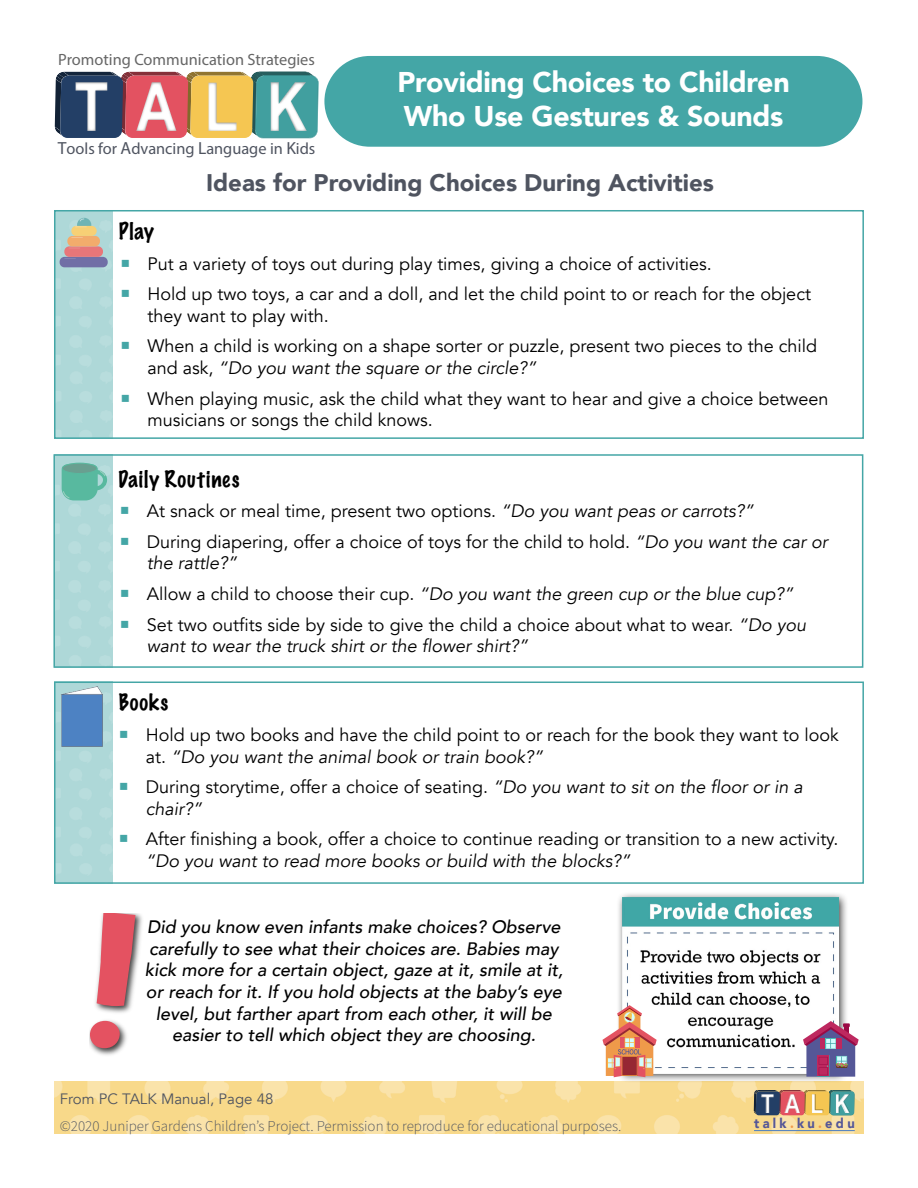
<style>
.page{position:relative;width:918px;height:1188px;background:#fff}
.page>*{position:absolute;margin:0;border:0;box-sizing:border-box;transform-origin:0 0}
.t1{font:700 67.8px "Arial Narrow";color:#fff}
.t2{font:900 28.5px/34.2px "Avenir";letter-spacing:-.01em;color:#fff}
.t3{font:700 25.95px "Arial Narrow";color:#fff}
.t4{font:900 24px "Avenir";color:#4f5460}
.t5{font:100 21px "Marker Felt";letter-spacing:.05em;color:#000}
.t6{font:18px/21.6px "Avenir";color:#000}
.t7{font:italic 500 18px/21.6px "Avenir";color:#000;text-align:center}
.t8{font:italic 18px "Avenir";color:#000}
.t9{font:16.35px "Myriad Pro";color:#666}
.t10{font:16.35px "Myriad Pro";color:#4f5460}
.t11{font:300 15px "Source Sans Pro";color:#4f5460}
.t12{font:15px "Avenir";color:#4f5460}
.t13{font:900 13.65px "Avenir";letter-spacing:.255em;color:#555797;scale:.94 1}
.s1{font-size:17.55px}
.s2{font-style:italic}
.s3{font-style:normal}
.s4{color:#ef9a4a}
</style>
<div class="page">
<img style="left:54px;top:1082px;width:810px;height:52px">
<svg style="left:55px;top:72px;width:263px;height:66px;background:#8a7a6c"></svg>
<svg style="left:754px;top:1090px;width:101px;height:25px;background:#8a7a69"></svg>
<hr style="left:754px;top:1130px;width:101px;height:1px;background:#4e82c3">
<img style="left:57px;top:685px;width:56px;height:196px">
<div style="left:54px;top:682px;width:810px;height:202px;border:2px solid #44a6a6"></div>
<img style="left:56px;top:457px;width:56px;height:208px">
<div style="left:53px;top:454px;width:810px;height:214px;border:2px solid #44a6a6"></div>
<img style="left:57px;top:213px;width:56px;height:223px">
<div style="left:616px;top:891px;width:233px;height:193px;background:#000;opacity:.75"></div>
<img style="left:623px;top:897px;width:216px;height:176px">
<div style="left:324px;top:56px;width:538px;height:91px;background:#44a6a6;border-radius:45px"></div>
<div style="left:60px;top:257px;width:48px;height:10px;background:#716fa6;border-radius:5px"></div>
<div style="left:64px;top:246px;width:39px;height:11px;background:#e87679;border-radius:5px"></div>
<div style="left:67px;top:236px;width:33px;height:10px;background:#f2ac6c;border-radius:5px"></div>
<div style="left:71px;top:226px;width:26px;height:10px;background:#f7d075;border-radius:5px"></div>
<svg style="left:64px;top:258px;width:12px;height:1px"></svg>
<svg style="left:71px;top:237px;width:12px;height:1px"></svg>
<svg style="left:75px;top:218px;width:16px;height:10px"></svg>
<div style="left:62px;top:463px;width:35px;height:11px;background:#63bba4;border-radius:50%"></div>
<div style="left:62px;top:463px;width:36px;height:11px;border:1px solid #58b99f;border-radius:50%"></div>
<svg style="left:62px;top:464px;width:45px;height:36px;background:#6bbba7"></svg>
<img style="left:60px;top:686px;width:43px;height:60px">
<svg style="left:602px;top:1005px;width:55px;height:72px"></svg>
<svg style="left:803px;top:1021px;width:56px;height:56px"></svg>
<div style="left:54px;top:210px;width:810px;height:229px;border:2px solid #44a6a6"></div>
<img style="left:91px;top:914px;width:51px;height:141px">
<svg style="left:90px;top:914px;width:45px;height:134px"></svg>
<p class="t9" style="left:58px;top:50px;width:258px">Promoting Communication Strategies</p>
<h1 class="t1" style="left:74px;top:56px;width:234px">TALK</h1>
<p class="t10" style="left:58px;top:139px;width:259px"><span class="s1">T</span>ools for <span class="s1">A</span>dvancing <span class="s1">L</span>anguage in <span class="s1">K</span>ids</p>
<p class="t2" style="left:398px;top:64px;width:394px">Providing Choices to Children<br>Who Use Gestures &amp; Sounds</p>
<p class="t4" style="left:206px;top:162px;width:510px">Ideas for Providing Choices During Activities</p>
<p class="t5" style="left:119px;top:214px;width:37px">Play</p>
<p class="t6" style="left:147px;top:253px;width:566px">Put a variety of toys out during play times, giving a choice of activities.</p>
<p class="t6" style="left:147px;top:284px;width:665px">Hold up two toys, a car and a doll, and let the child point to or reach for the object they want to play with.</p>
<p class="t6" style="left:147px;top:336px;width:671px">When a child is working on a shape sorter or puzzle, present two pieces to the child and ask, <span class="s2">“Do you want the square or the circle?”</span></p>
<p class="t6" style="left:147px;top:388px;width:683px">When playing music, ask the child what they want to hear and give a choice between musicians or songs the child knows.</p>
<p class="t5" style="left:118px;top:462px;width:123px">Daily Routines</p>
<p class="t6" style="left:147px;top:501px;width:609px">At snack or meal time, present two options. <span class="s2">“Do you want peas or carrots?”</span></p>
<p class="t6" style="left:147px;top:531px;width:682px">During diapering, offer a choice of toys for the child to hold. <span class="s2">“Do you want the car or the rattle?”</span></p>
<p class="t8" style="left:147px;top:583px;width:648px"><span class="s3">Allow a child to choose their cup.</span> “Do you want the green cup or the blue cup?”</p>
<p class="t6" style="left:147px;top:614px;width:661px">Set two outfits side by side to give the child a choice about what to wear. <span class="s2">“Do you want to wear the truck shirt or the flower shirt?”</span></p>
<p class="t5" style="left:119px;top:686px;width:51px">Books</p>
<p class="t6" style="left:146px;top:724px;width:695px">Hold up two books and have the child point to or reach for the book they want to look at. <span class="s2">“Do you want the animal book or train book?”</span></p>
<p class="t6" style="left:146px;top:777px;width:658px">During storytime, offer a choice of seating. <span class="s2">“Do you want to sit on the floor or in a chair?”</span></p>
<p class="t6" style="left:146px;top:829px;width:694px">After finishing a book, offer a choice to continue reading or transition to a new activity. <span class="s2">“Do you want to read more books or build with the blocks?”</span></p>
<p class="t7" style="left:145px;top:917px;width:420px">Did you know even infants make choices? Observe carefully to see what their choices are. Babies may kick more for a certain object, gaze at it, smile at it, or reach for it. If you hold objects at the baby’s eye level, but farther apart from each other, it will be easier to tell which object they are choosing.</p>
<p class="t12" style="left:60px;top:1090px;width:215px">From PC TALK Manual, Page 48</p>
<h3 class="t3" style="left:761px;top:1084px;width:90px">TALK</h3>
<p class="t13" style="left:754px;top:1111px;width:108px">talk<span class="s4">.</span>ku<span class="s4">.</span>edu</p>
<p class="t11" style="left:60px;top:1116px;width:563px">©2020 Juniper Gardens Children’s Project. Permission to reproduce for educational purposes.</p>
</div>
